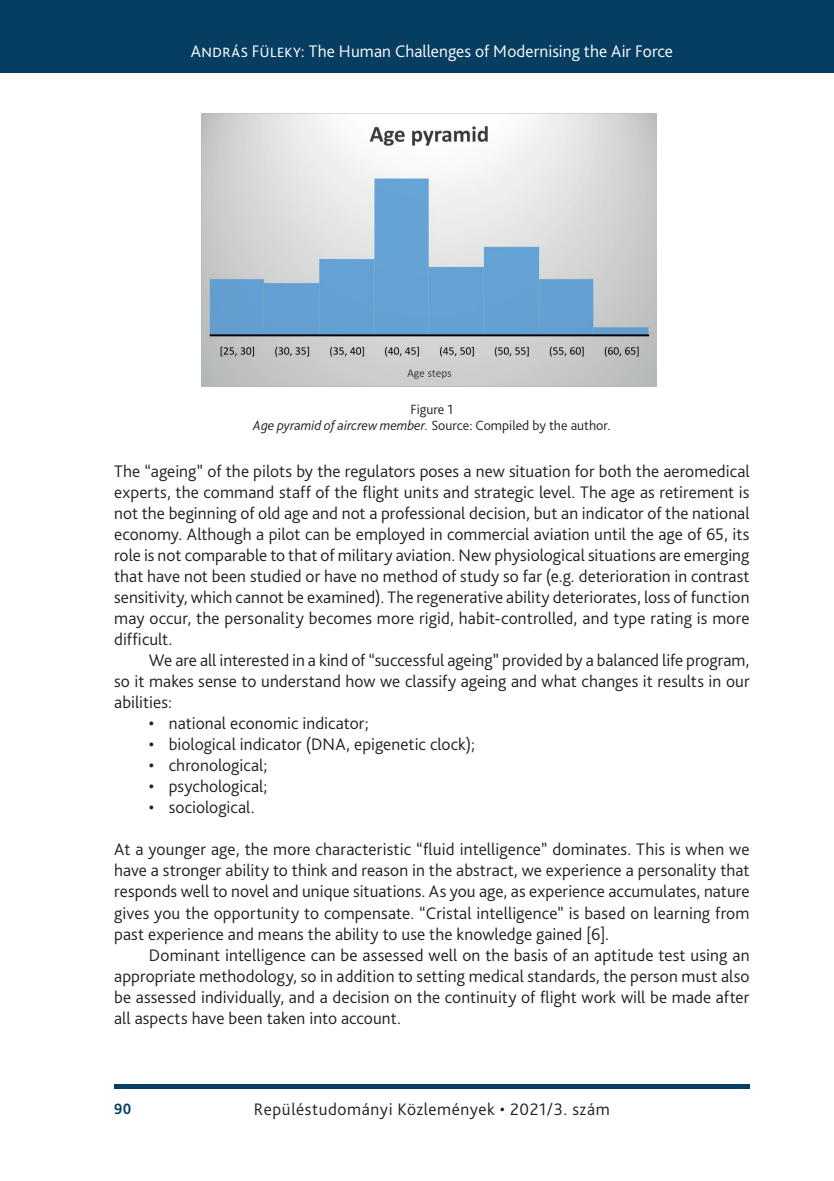
<style>
.page{position:relative;width:834px;height:1181px;background:#fff}
.page>*{position:absolute;margin:0;border:0;box-sizing:border-box;transform-origin:0 0}
._2__Body_1st_paragra{font:300 17.5px/21px "Bliss Pro";letter-spacing:.005em;color:#231f20;text-align:justify}
._1__Body{font:300 17.5px/21px "Bliss Pro";color:#231f20;text-align:justify}
.t1{font:300 17.5px "Bliss Pro";letter-spacing:.005em;color:#fff}
._2__Body_1st_paragra-2{font:300 17.5px "Bliss Pro";letter-spacing:.03em;color:#231f20}
.t2{font:700 15.75px "Bliss Pro";color:#063e62;scale:.95 1}
.Ábra__képalárás{font:300 14px "Bliss Pro";color:#231f20}
.Ábra_címe{font:300 14px "Bliss Pro";color:#231f20}
.s1{font-style:italic}
.s2{font-weight:400}
</style>
<div class="page">
<div style="left:0;top:0;width:833px;height:73px;background:#063e62"></div>
<hr style="left:833px;top:0;width:1px;height:73px;background:#063e62">
<div style="left:114px;top:1084px;width:635px;height:5px;background:#063e62"></div>
<img style="left:201px;top:113px;width:455px;height:274px">
<p class="t1" style="left:191px;top:41px;width:484px">András Füleky: The Human Challenges of Modernising the Air Force</p>
<p class="Ábra_címe" style="left:410px;top:401px;width:44px">Figure 1</p>
<p class="Ábra__képalárás" style="left:253px;top:417px;width:359px"><span class="s1">Age pyramid of aircrew member.</span> Source: Compiled by the author.</p>
<p class="_2__Body_1st_paragra" style="left:114px;top:460px;width:637px">The “ageing” of the pilots by the regulators poses a new situation for both the aeromedical experts, the command staff of the flight units and strategic level. The age as retirement is not the beginning of old age and not a professional decision, but an indicator of the national economy. Although a pilot can be employed in commercial aviation until the age of 65, its role is not comparable to that of military aviation. New physiological situations are emerging that have not been studied or have no method of study so far (e.g. deterioration in contrast sensitivity, which cannot be examined). The regenerative ability deteriorates, loss of function may occur, the personality becomes more rigid, habit-controlled, and type rating is more difficult.</p>
<p class="_1__Body" style="left:114px;top:649px;width:637px;text-indent:35px">We are all interested in a kind of “successful ageing” provided by a balanced life program, so it makes sense to understand how we classify ageing and what changes it results in our abilities:</p>
<p class="_2__Body_1st_paragra" style="left:149px;top:712px;width:221px"><span class="s2">•</span> national economic indicator;</p>
<p class="_2__Body_1st_paragra" style="left:149px;top:733px;width:327px"><span class="s2">•</span> biological indicator (DNA, epigenetic clock);</p>
<p class="_2__Body_1st_paragra" style="left:149px;top:754px;width:120px"><span class="s2">•</span> chronological;</p>
<p class="_2__Body_1st_paragra" style="left:149px;top:775px;width:120px"><span class="s2">•</span> psychological;</p>
<p class="_2__Body_1st_paragra" style="left:149px;top:796px;width:107px"><span class="s2">•</span> sociological.</p>
<p class="_2__Body_1st_paragra" style="left:114px;top:838px;width:637px">At a younger age, the more characteristic “fluid intelligence” dominates. This is when we have a stronger ability to think and reason in the abstract, we experience a personality that responds well to novel and unique situations. As you age, as experience accumulates, nature gives you the opportunity to compensate. “Cristal intelligence” is based on learning from past experience and means the ability to use the knowledge gained [6].</p>
<p class="_1__Body" style="left:114px;top:943px;width:636px;text-indent:35px">Dominant intelligence can be assessed well on the basis of an aptitude test using an appropriate methodology, so in addition to setting medical standards, the person must also be assessed individually, and a decision on the continuity of flight work will be made after all aspects have been taken into account.</p>
<p class="t2" style="left:114px;top:1099px;width:20px">90</p>
<p class="_2__Body_1st_paragra-2" style="left:254px;top:1098px;width:357px">Repüléstudományi Közlemények • 2021/3. szám</p>
</div>
